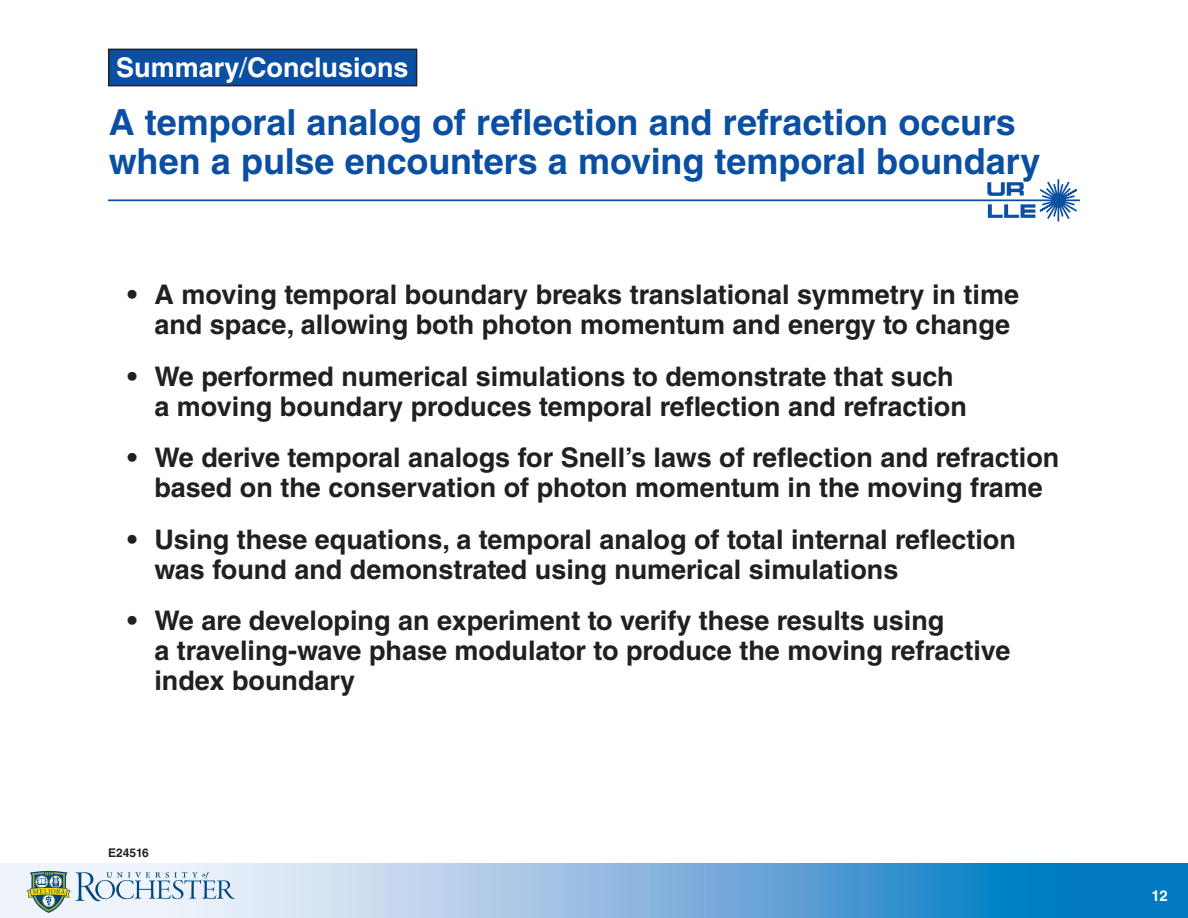
<style>
.page{position:relative;width:1188px;height:918px;background:#fff}
.page>*{position:absolute;margin:0;border:0;box-sizing:border-box;transform-origin:0 0}
.t1{font:700 36px/39px "Helvetica LT Std";letter-spacing:-.005em;color:#0a4fa2}
.Bullet1{font:700 27px/30px "Helvetica LT Std";color:#231f20}
.t2{font:700 27px "Helvetica LT Std";color:#fff}
.t3{font:700 15px "Helvetica LT Std";color:#fff}
.t4{font:700 12px "Helvetica LT Std";color:#231f20}
.s1{font-weight:400}
</style>
<div class="page">
<div style="left:109px;top:49px;width:308px;height:37px;background:#0a4fa2"></div>
<div style="left:108px;top:49px;width:309px;height:37px;border:2px solid #231f20"></div>
<svg style="left:0;top:864px;width:1188px;height:54px;background:#77b1dc"></svg>
<svg style="left:27px;top:871px;width:208px;height:42px"></svg>
<svg style="left:987px;top:179px;width:92px;height:43px"></svg>
<hr style="left:108px;top:199px;width:972px;height:2px;background:#0a4fa2">
<p class="t2" style="left:116px;top:51px;width:294px">Summary<span class="s1">/</span>Conclusions</p>
<p class="t1" style="left:109px;top:102px;width:933px">A temporal analog of reflection and refraction occurs when a pulse encounters a moving temporal boundary</p>
<p class="Bullet1" style="left:154px;top:279px;width:866px;text-indent:-27px">• A moving temporal boundary breaks translational symmetry in time and space, allowing both photon momentum and energy to change</p>
<p class="Bullet1" style="left:154px;top:361px;width:814px;text-indent:-27px">• We performed numerical simulations to demonstrate that such a moving boundary produces temporal reflection and refraction</p>
<p class="Bullet1" style="left:127px;top:442px;width:933px;text-align:center">• We derive temporal analogs for Snell’s laws of reflection and refraction based on the conservation of photon momentum in the moving frame</p>
<p class="Bullet1" style="left:154px;top:524px;width:863px;text-indent:-27px">• Using these equations, a temporal analog of total internal reflection was found and demonstrated using numerical simulations</p>
<p class="Bullet1" style="left:154px;top:606px;width:857px;text-indent:-27px">• We are developing an experiment to verify these results using<br>a traveling-wave phase modulator to produce the moving refractive index boundary</p>
<p class="t4" style="left:108px;top:846px;width:42px">E24516</p>
<p class="t3" style="left:1152px;top:887px;width:18px">12</p>
</div>
